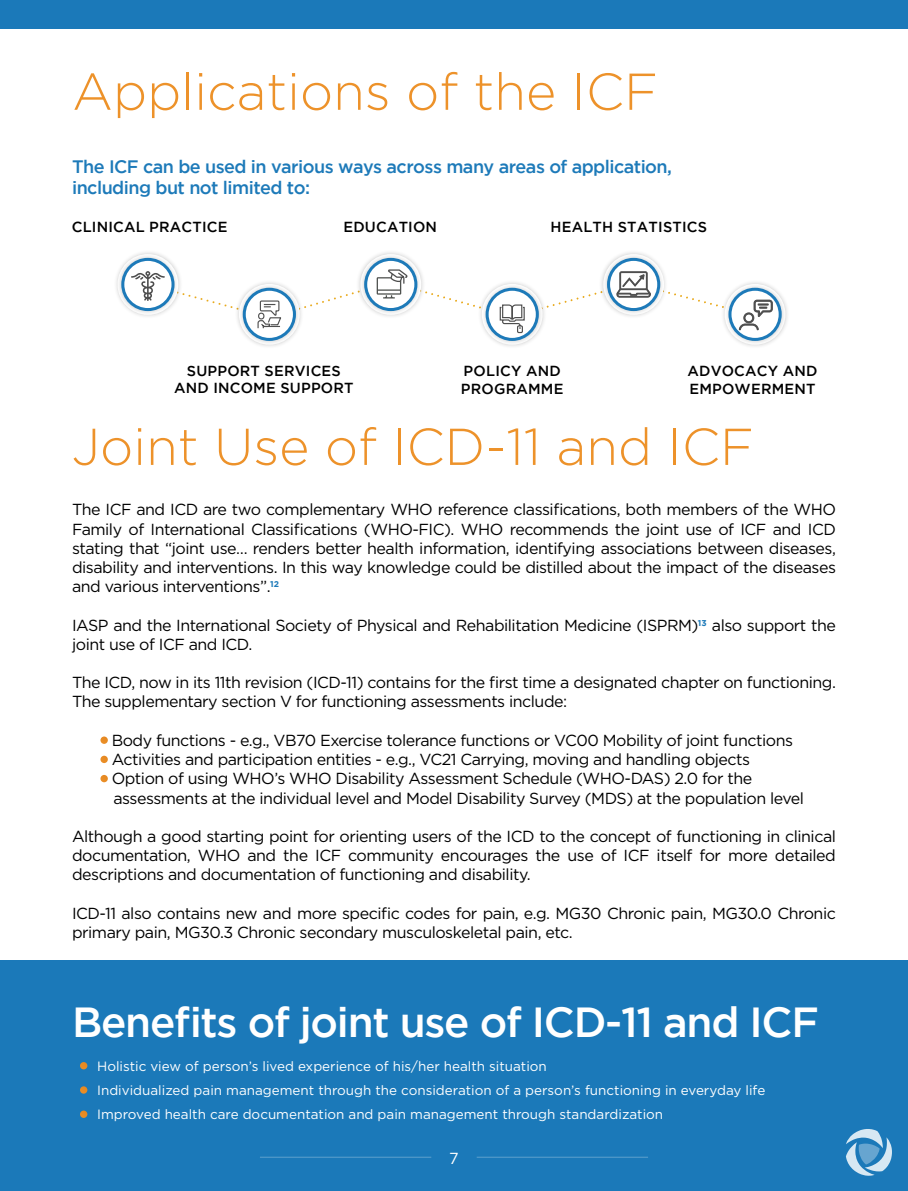
<style>
.page{position:relative;width:908px;height:1191px;background:#fff}
.page>*{position:absolute;margin:0;border:0;box-sizing:border-box;transform-origin:0 0}
.t1{font:300 51.8px "Gotham";color:#ed922a}
.t2{font:500 42px "Gotham";letter-spacing:-.03em;color:#fff}
.t3{font:500 18px/21.6px "Gotham";letter-spacing:-.03em;color:#1d7ab9}
.t4{font:16px/19.2px "Gotham";letter-spacing:-.03em;color:#000}
.t5{font:16px "Gotham";color:#fff}
.t6{font:500 14.6px/17.4px "Gotham";letter-spacing:.015em;color:#000}
.t7{font:13.4px/24px "Gotham";color:#fff}
</style>
<div class="page">
<div style="left:0;top:960px;width:907px;height:231px;background:#1b79b9"></div>
<svg style="left:100px;top:736px;width:8px;height:8px"></svg>
<svg style="left:100px;top:755px;width:8px;height:8px"></svg>
<svg style="left:100px;top:775px;width:8px;height:7px"></svg>
<div style="left:602px;top:253px;width:62px;height:62px;background:#000;opacity:.2"></div>
<svg style="left:608px;top:259px;width:50px;height:50px"></svg>
<div style="left:606px;top:258px;width:54px;height:53px;border:3px solid #1d7ab9;border-radius:50%"></div>
<div style="left:720px;top:279px;width:69px;height:69px;background:#000;opacity:.2"></div>
<div style="left:723px;top:283px;width:62px;height:62px;background:#000;opacity:.2"></div>
<svg style="left:729px;top:289px;width:50px;height:50px"></svg>
<div style="left:728px;top:288px;width:53px;height:53px;border:3px solid #1d7ab9;border-radius:50%"></div>
<div style="left:359px;top:253px;width:62px;height:62px;background:#000;opacity:.2"></div>
<svg style="left:365px;top:259px;width:50px;height:50px"></svg>
<div style="left:364px;top:258px;width:53px;height:53px;border:3px solid #1d7ab9;border-radius:50%"></div>
<div style="left:477px;top:279px;width:69px;height:69px;background:#000;opacity:.2"></div>
<div style="left:481px;top:283px;width:62px;height:62px;background:#000;opacity:.2"></div>
<svg style="left:487px;top:289px;width:50px;height:50px"></svg>
<div style="left:485px;top:288px;width:53px;height:53px;border:3px solid #1d7ab9;border-radius:50%"></div>
<div style="left:117px;top:253px;width:62px;height:62px;background:#000;opacity:.2"></div>
<svg style="left:123px;top:259px;width:50px;height:50px"></svg>
<div style="left:121px;top:258px;width:53px;height:53px;border:3px solid #1d7ab9;border-radius:50%"></div>
<div style="left:234px;top:279px;width:69px;height:69px;background:#000;opacity:.2"></div>
<div style="left:238px;top:283px;width:62px;height:62px;background:#000;opacity:.2"></div>
<svg style="left:244px;top:289px;width:50px;height:50px"></svg>
<div style="left:242px;top:288px;width:54px;height:53px;border:3px solid #1d7ab9;border-radius:50%"></div>
<svg style="left:80px;top:1110px;width:7px;height:8px"></svg>
<svg style="left:80px;top:1086px;width:7px;height:7px"></svg>
<svg style="left:80px;top:1062px;width:7px;height:7px"></svg>
<svg style="left:131px;top:268px;width:641px;height:66px"></svg>
<svg style="left:846px;top:1129px;width:45px;height:46px"></svg>
<div style="left:0;top:0;width:907px;height:29px;background:#1b79b9"></div>
<hr style="left:476px;top:1156px;width:171px;height:1px;background:#fff">
<hr style="left:260px;top:1156px;width:171px;height:1px;background:#fff">
<h1 class="t1" style="left:72px;top:63px;width:587px">Applications of the ICF</h1>
<p class="t3" style="left:72px;top:155px;width:601px">The ICF can be used in various ways across many areas of application, including but not limited to:</p>
<p class="t6" style="left:72px;top:217px;width:157px">CLINICAL PRACTICE</p>
<p class="t6" style="left:343px;top:217px;width:95px">EDUCATION</p>
<p class="t6" style="left:550px;top:217px;width:158px">HEALTH STATISTICS</p>
<p class="t6" style="left:174px;top:362px;width:181px;text-align:center">SUPPORT SERVICES<br>AND INCOME SUPPORT</p>
<p class="t6" style="left:460px;top:362px;width:104px">POLICY AND<br>PROGRAMME</p>
<p class="t6" style="left:687px;top:362px;width:132px">ADVOCACY AND<br>EMPOWERMENT</p>
<h1 class="t1" style="left:72px;top:418px;width:683px">Joint Use of ICD-11 and ICF</h1>
<p class="t4" style="left:72px;top:500px;width:765px;text-align:justify">The ICF and ICD are two complementary WHO reference classifications, both members of the WHO Family of International Classifications (WHO-FIC). WHO recommends the joint use of ICF and ICD stating that “joint use… renders better health information, identifying associations between diseases, disability and interventions. In this way knowledge could be distilled about the impact of the diseases and various interventions”.<sup>12</sup></p>
<p class="t4" style="left:72px;top:615px;width:765px">IASP and the International Society of Physical and Rehabilitation Medicine (ISPRM)<sup>13</sup> also support the joint use of ICF and ICD.</p>
<p class="t4" style="left:72px;top:672px;width:765px">The ICD, now in its 11th revision (ICD-11) contains for the first time a designated chapter on functioning.<br>The supplementary section V for functioning assessments include:</p>
<p class="t4" style="left:112px;top:730px;width:693px">Body functions - e.g., VB70 Exercise tolerance functions or VC00 Mobility of joint functions Activities and participation entities - e.g., VC21 Carrying, moving and handling objects Option of using WHO’s WHO Disability Assessment Schedule (WHO-DAS) 2.0 for the assessments at the individual level and Model Disability Survey (MDS) at the population level</p>
<p class="t4" style="left:72px;top:826px;width:765px;text-align:justify">Although a good starting point for orienting users of the ICD to the concept of functioning in clinical documentation, WHO and the ICF community encourages the use of ICF itself for more detailed descriptions and documentation of functioning and disability.</p>
<p class="t4" style="left:72px;top:903px;width:765px">ICD-11 also contains new and more specific codes for pain, e.g. MG30 Chronic pain, MG30.0 Chronic primary pain, MG30.3 Chronic secondary musculoskeletal pain, etc.</p>
<h2 class="t2" style="left:72px;top:998px;width:748px">Benefits of joint use of ICD-11 and ICF</h2>
<p class="t7" style="left:97px;top:1054px;width:669px">Holistic view of person’s lived experience of his/her health situation<br>Individualized pain management through the consideration of a person’s functioning in everyday life<br>Improved health care documentation and pain management through standardization</p>
<p class="t5" style="left:449px;top:1148px;width:11px">7</p>
</div>
